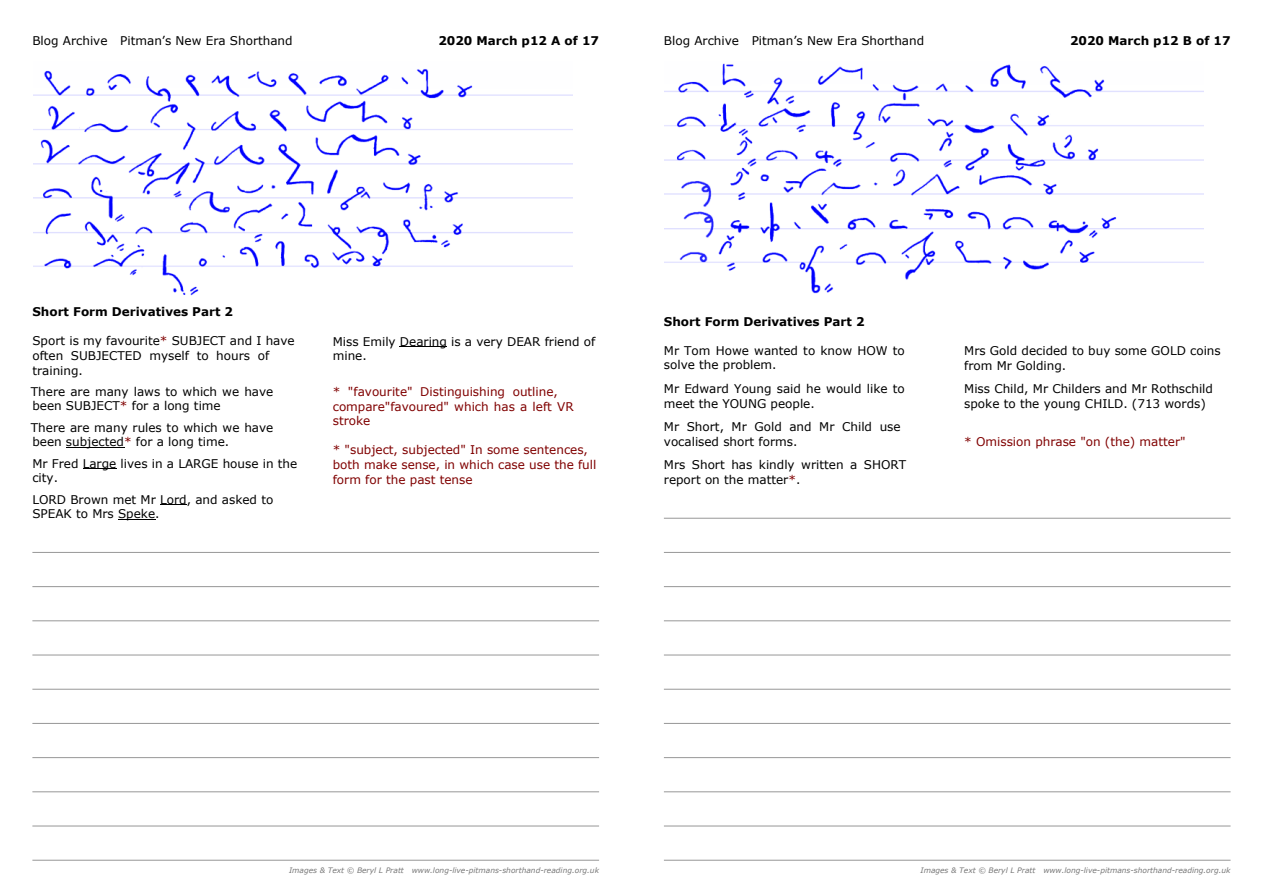
<style>
.page{position:relative;width:1263px;height:893px;background:#fff}
.page>*{position:absolute;margin:0;border:0;box-sizing:border-box;transform-origin:0 0}
.t1{font:12px/14.5px "Verdana";color:#000}
.t2{font:12px/14.5px "Verdana";color:#800000}
.t3{font:700 12px "Verdana";color:#000}
.t4{font:italic 7.5px "Verdana";color:#777}
.s1{color:#800000}
</style>
<div class="page">
<hr style="left:66px;top:447px;width:58px;height:1px;background:#000">
<hr style="left:83px;top:468px;width:33px;height:1px;background:#000">
<svg style="left:160px;top:504px;width:27px;height:1px"></svg>
<hr style="left:118px;top:519px;width:37px;height:1px;background:#000">
<hr style="left:400px;top:346px;width:47px;height:1px;background:#000">
<hr style="left:32px;top:552px;width:567px;height:1px;background:#979797">
<hr style="left:32px;top:586px;width:567px;height:1px;background:#979797">
<hr style="left:32px;top:620px;width:567px;height:1px;background:#979797">
<hr style="left:32px;top:655px;width:567px;height:1px;background:#979797">
<hr style="left:32px;top:689px;width:567px;height:1px;background:#979797">
<hr style="left:32px;top:723px;width:567px;height:1px;background:#979797">
<hr style="left:32px;top:757px;width:567px;height:1px;background:#979797">
<hr style="left:32px;top:791px;width:567px;height:1px;background:#979797">
<hr style="left:32px;top:826px;width:567px;height:1px;background:#979797">
<hr style="left:32px;top:860px;width:567px;height:1px;background:#979797">
<hr style="left:664px;top:518px;width:566px;height:1px;background:#979797">
<hr style="left:664px;top:552px;width:566px;height:1px;background:#979797">
<hr style="left:664px;top:586px;width:566px;height:1px;background:#979797">
<hr style="left:664px;top:620px;width:566px;height:1px;background:#979797">
<hr style="left:664px;top:655px;width:566px;height:1px;background:#979797">
<hr style="left:664px;top:689px;width:566px;height:1px;background:#979797">
<hr style="left:664px;top:723px;width:566px;height:1px;background:#979797">
<hr style="left:664px;top:757px;width:566px;height:1px;background:#979797">
<hr style="left:664px;top:791px;width:566px;height:1px;background:#979797">
<hr style="left:664px;top:826px;width:566px;height:1px;background:#979797">
<hr style="left:664px;top:860px;width:566px;height:1px;background:#979797">
<img style="left:33px;top:69px;width:539px;height:227px">
<img style="left:665px;top:63px;width:539px;height:231px">
<p class="t1" style="left:32px;top:34px;width:262px">Blog Archive Pitman’s New Era Shorthand</p>
<p class="t3" style="left:438px;top:36px;width:162px">2020 March p12 A of 17</p>
<p class="t1" style="left:664px;top:34px;width:262px">Blog Archive Pitman’s New Era Shorthand</p>
<p class="t3" style="left:1070px;top:36px;width:162px">2020 March p12 B of 17</p>
<p class="t3" style="left:32px;top:307px;width:202px">Short Form Derivatives Part 2</p>
<p class="t1" style="left:32px;top:335px;width:264px">Sport is my favourite<span class="s1">*</span> SUBJECT and I have often SUBJECTED myself to hours of training.</p>
<p class="t1" style="left:31px;top:385px;width:244px">There are many laws to which we have been SUBJECT<span class="s1">*</span> for a long time</p>
<p class="t1" style="left:31px;top:421px;width:244px">There are many rules to which we have been subjected<span class="s1">*</span> for a long time.</p>
<p class="t1" style="left:32px;top:457px;width:266px">Mr Fred Large lives in a LARGE house in the city.</p>
<p class="t1" style="left:32px;top:493px;width:242px">LORD Brown met Mr Lord, and asked to<br>SPEAK to Mrs Speke.</p>
<p class="t1" style="left:333px;top:335px;width:264px">Miss Emily Dearing is a very DEAR friend of mine.</p>
<p class="t2" style="left:333px;top:385px;width:242px">* "favourite" Distinguishing outline, compare"favoured" which has a left VR stroke</p>
<p class="t2" style="left:333px;top:444px;width:265px">* "subject, subjected" In some sentences, both make sense, in which case use the full form for the past tense</p>
<p class="t3" style="left:664px;top:316px;width:202px">Short Form Derivatives Part 2</p>
<p class="t1" style="left:664px;top:344px;width:242px">Mr Tom Howe wanted to know HOW to solve the problem.</p>
<p class="t1" style="left:664px;top:382px;width:242px">Mr Edward Young said he would like to meet the YOUNG people.</p>
<p class="t1" style="left:664px;top:420px;width:238px">Mr Short, Mr Gold and Mr Child use vocalised short forms.</p>
<p class="t1" style="left:664px;top:459px;width:244px">Mrs Short has kindly written a SHORT report on the matter<span class="s1">*</span>.</p>
<p class="t1" style="left:964px;top:344px;width:258px">Mrs Gold decided to buy some GOLD coins from Mr Golding.</p>
<p class="t1" style="left:964px;top:382px;width:250px">Miss Child, Mr Childers and Mr Rothschild spoke to the young CHILD. (713 words)</p>
<p class="t2" style="left:964px;top:435px;width:223px">* Omission phrase "on (the) matter"</p>
<p class="t4" style="left:289px;top:868px;width:311px">Images &amp; Text © Beryl L Pratt www.long-live-pitmans-shorthand-reading.org.uk</p>
<p class="t4" style="left:920px;top:868px;width:311px">Images &amp; Text © Beryl L Pratt www.long-live-pitmans-shorthand-reading.org.uk</p>
</div>
